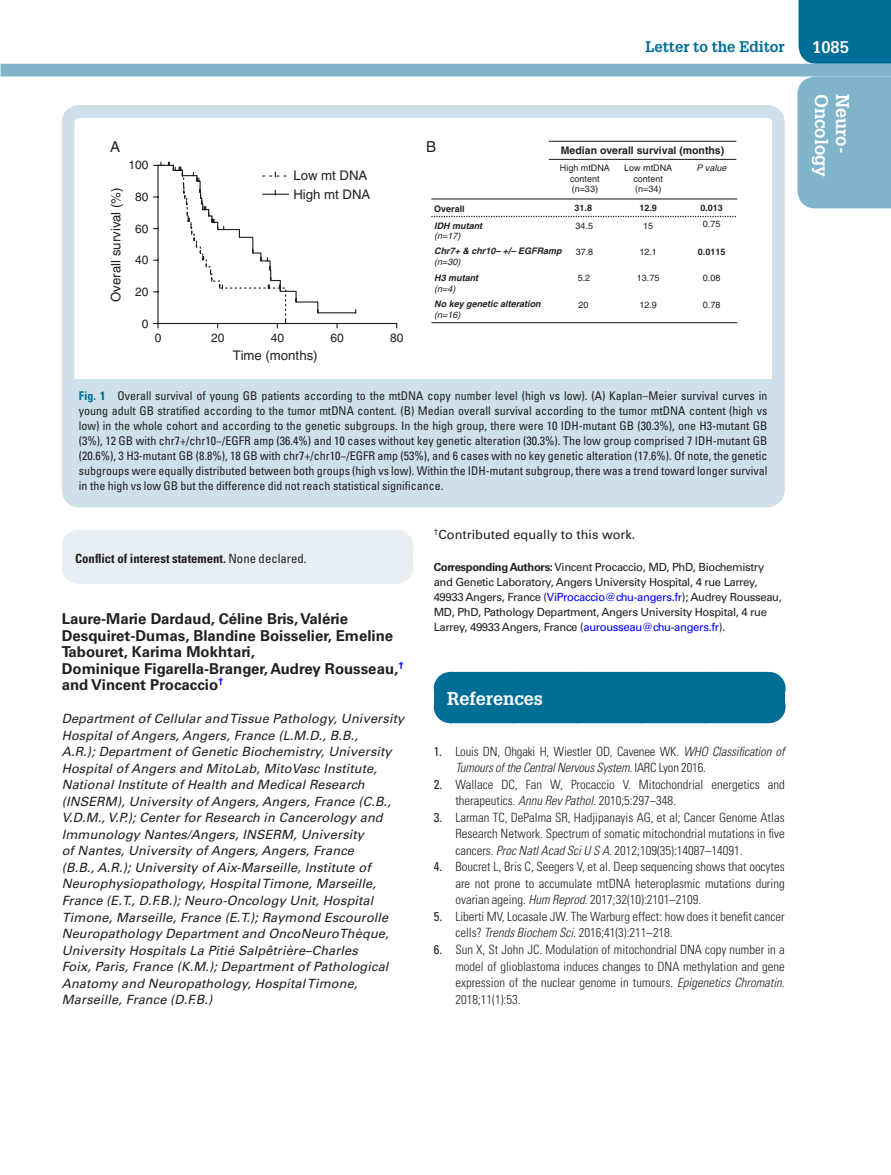
<style>
.page{position:relative;width:891px;height:1175px;background:#fff}
.page>*{position:absolute;margin:0;border:0;box-sizing:border-box;transform-origin:0 0}
.t1{font:700 18px "Glypha LT Std";color:#fff}
.t2{font:700 16.5px "Glypha LT Std";color:#fff}
.t3{font:700 15px/16.5px "Univers LT Std";color:#231f20}
.t4{font:700 15px "Glypha LT Std";color:#006e96}
.t5{font:15px "Helvetica";color:#231f20}
.t6{font:13.2px/18.1px "Helvetica";color:#231f20}
.t7{font:300 condensed 12.75px/16.5px "Univers LT Std";color:#231f20}
.t8{font:italic 12.75px/16.5px "Univers LT Std";letter-spacing:.01em;color:#231f20}
.t9{font:700 condensed 12.75px "Univers LT Std";color:#231f20}
.t10{font:12.75px "Univers LT Std";color:#231f20}
.t11{font:condensed 12px/15px "Univers LT Std";color:#231f20;text-align:justify}
.t12{font:12px "Helvetica";color:#231f20}
.t13{font:11.25px/15px "Univers LT Std";letter-spacing:-.03em;color:#231f20}
.t14{font:700 10.5px "Helvetica";color:#231f20}
.t15{font:9px/10.8px "Helvetica";color:#231f20;text-align:center}
.t16{font:italic 700 9px "Helvetica";color:#231f20}
.t17{font:italic 9px "Helvetica";color:#231f20}
.t18{font:700 9px "Helvetica";color:#231f20}
.s1{font-weight:700;color:#006e96}
.s2{font-weight:400}
.s3{font-weight:700}
.s4{color:#00f}
.s5{font-style:italic}
</style>
<div class="page">
<div style="left:799px;top:0;width:92px;height:64px;background:#006e96"></div>
<div style="left:1px;top:64px;width:890px;height:12px;background:#7fb4ca"></div>
<div style="left:797px;top:76px;width:94px;height:132px;background:#7fb4ca"></div>
<div style="left:62px;top:546px;width:351px;height:20px;background:#e8eff4"></div>
<div style="left:78px;top:530px;width:318px;height:33px;background:#e8eff4"></div>
<hr style="left:396px;top:530px;width:1px;height:33px;background:#e8eff4">
<div style="left:78px;top:551px;width:318px;height:33px;background:#e8eff4"></div>
<hr style="left:396px;top:551px;width:1px;height:33px;background:#e8eff4">
<div style="left:434px;top:689px;width:351px;height:16px;background:#006e96"></div>
<div style="left:450px;top:672px;width:318px;height:33px;background:#006e96"></div>
<hr style="left:768px;top:672px;width:1px;height:33px;background:#006e96">
<div style="left:450px;top:690px;width:318px;height:33px;background:#006e96"></div>
<hr style="left:768px;top:690px;width:1px;height:33px;background:#006e96">
<div style="left:70px;top:379px;width:706px;height:118px;background:#cee0ea"></div>
<hr style="left:549px;top:159px;width:187px;height:1px;background:#231f20">
<hr style="left:431px;top:198px;width:306px;height:1px;background:#231f20">
<hr style="left:549px;top:141px;width:187px;height:1px;background:#231f20">
<hr style="left:431px;top:322px;width:306px;height:1px;background:#231f20">
<hr style="left:158px;top:323px;width:239px;height:1px;background:#231f20">
<svg style="left:154px;top:161px;width:203px;height:167px"></svg>
<svg style="left:431px;top:216px;width:305px;height:1px"></svg>
<div style="left:62px;top:105px;width:723px;height:402px;border:13px solid #cee0ea;border-radius:12px"></div>
<p class="t4" style="left:645px;top:37px;width:141px">Letter to the Editor</p>
<p class="t2" style="left:812px;top:37px;width:38px">1085</p>
<p class="t5" style="left:110px;top:138px;width:12px">A</p>
<p class="t5" style="left:426px;top:138px;width:12px">B</p>
<p class="t14" style="left:561px;top:144px;width:165px">Median overall survival (months)</p>
<p class="t12" style="left:129px;top:158px;width:22px">100</p>
<p class="t6" style="left:107px;top:302px;width:116px;rotate:-90deg">Overall survival (%)</p>
<p class="t12" style="left:135px;top:190px;width:15px">80</p>
<p class="t12" style="left:135px;top:221px;width:15px">60</p>
<p class="t12" style="left:135px;top:253px;width:15px">40</p>
<p class="t12" style="left:135px;top:285px;width:15px">20</p>
<p class="t12" style="left:142px;top:316px;width:8px">0</p>
<p class="t6" style="left:293px;top:167px;width:78px">Low mt DNA<br>High mt DNA</p>
<p class="t12" style="left:155px;top:330px;width:8px">0</p>
<p class="t12" style="left:211px;top:330px;width:15px">20</p>
<p class="t12" style="left:271px;top:330px;width:15px">40</p>
<p class="t12" style="left:330px;top:330px;width:15px">60</p>
<p class="t12" style="left:390px;top:330px;width:15px">80</p>
<p class="t6" style="left:233px;top:346px;width:86px">Time (months)</p>
<p class="t15" style="left:560px;top:162px;width:52px">High mtDNA content (n=33)</p>
<p class="t18" style="left:575px;top:202px;width:19px">31.8</p>
<p class="t15" style="left:575px;top:220px;width:19px">34.5</p>
<p class="t15" style="left:576px;top:246px;width:19px">37.8</p>
<p class="t15" style="left:578px;top:273px;width:14px">5.2</p>
<p class="t15" style="left:579px;top:299px;width:12px">20</p>
<p class="t18" style="left:434px;top:203px;width:32px">Overall</p>
<p class="t16" style="left:434px;top:220px;width:49px">IDH mutant</p>
<p class="t17" style="left:434px;top:231px;width:28px">(n=17)</p>
<p class="t17" style="left:434px;top:257px;width:28px">(n=30)</p>
<p class="t16" style="left:434px;top:273px;width:46px">H3 mutant</p>
<p class="t17" style="left:434px;top:284px;width:23px">(n=4)</p>
<p class="t16" style="left:434px;top:246px;width:129px">Chr7+ &amp; chr10– +/– EGFRamp</p>
<p class="t16" style="left:434px;top:299px;width:108px">No key genetic alteration</p>
<p class="t17" style="left:434px;top:310px;width:28px">(n=16)</p>
<p class="t15" style="left:624px;top:162px;width:50px">Low mtDNA content (n=34)</p>
<p class="t18" style="left:639px;top:202px;width:19px">12.9</p>
<p class="t15" style="left:643px;top:220px;width:12px">15</p>
<p class="t15" style="left:639px;top:246px;width:19px">12.1</p>
<p class="t15" style="left:637px;top:273px;width:24px">13.75</p>
<p class="t15" style="left:639px;top:299px;width:19px">12.9</p>
<p class="t17" style="left:696px;top:162px;width:32px">P value</p>
<p class="t18" style="left:700px;top:202px;width:24px">0.013</p>
<p class="t18" style="left:698px;top:246px;width:29px">0.0115</p>
<p class="t15" style="left:703px;top:273px;width:19px">0.08</p>
<p class="t15" style="left:703px;top:299px;width:19px">0.78</p>
<p class="t15" style="left:703px;top:218px;width:19px">0.75</p>
<p class="t11" style="left:79px;top:388px;width:690px"><span class="s1">Fig. 1</span> Overall survival of young GB patients according to the mtDNA copy number level (high vs low). (A) Kaplan–Meier survival curves in young adult GB stratified according to the tumor mtDNA content. (B) Median overall survival according to the tumor mtDNA content (high vs low) in the whole cohort and according to the genetic subgroups. In the high group, there were 10 IDH-mutant GB (30.3%), one H3-mutant GB (3%), 12 GB with chr7+/chr10−/EGFR amp (36.4%) and 10 cases without key genetic alteration (30.3%). The low group comprised 7 IDH-mutant GB (20.6%), 3 H3-mutant GB (8.8%), 18 GB with chr7+/chr10−/EGFR amp (53%), and 6 cases with no key genetic alteration (17.6%). Of note, the genetic subgroups were equally distributed between both groups (high vs low). Within the IDH-mutant subgroup, there was a trend toward longer survival in the high vs low GB but the difference did not reach statistical significance.</p>
<p class="t9" style="left:75px;top:550px;width:233px">Conflict of interest statement. <span class="s2">None declared.</span></p>
<p class="t3" style="left:62px;top:611px;width:344px">Laure-Marie Dardaud, Céline Bris, Valérie Desquiret-Dumas, Blandine Boisselier, Emeline Tabouret, Karima Mokhtari,<br>Dominique Figarella-Branger, Audrey Rousseau,<sup>† </sup>and Vincent Procaccio<sup>†</sup></p>
<p class="t8" style="left:62px;top:711px;width:344px">Department of Cellular and Tissue Pathology, University Hospital of Angers, Angers, France (L.M.D., B.B.,<br>A.R.); Department of Genetic Biochemistry, University Hospital of Angers and MitoLab, MitoVasc Institute, National Institute of Health and Medical Research (INSERM), University of Angers, Angers, France (C.B., V.D.M., V.P.); Center for Research in Cancerology and Immunology Nantes/Angers, INSERM, University<br>of Nantes, University of Angers, Angers, France<br>(B.B., A.R.); University of Aix-Marseille, Institute of Neurophysiopathology, Hospital Timone, Marseille, France (E.T., D.F.B.); Neuro-Oncology Unit, Hospital Timone, Marseille, France (E.T.); Raymond Escourolle Neuropathology Department and OncoNeuroThèque, University Hospitals La Pitié Salpêtrière–Charles<br>Foix, Paris, France (K.M.); Department of Pathological Anatomy and Neuropathology, Hospital Timone, Marseille, France (D.F.B.)</p>
<p class="t10" style="left:434px;top:527px;width:203px"><sup>†</sup>Contributed equally to this work.</p>
<p class="t13" style="left:434px;top:560px;width:350px"><span class="s3">Corresponding Authors:</span> Vincent Procaccio, MD, PhD, Biochemistry and Genetic Laboratory, Angers University Hospital, 4 rue Larrey, 49933 Angers, France (<span class="s4">ViProcaccio@chu-angers.fr</span>); Audrey Rousseau, MD, PhD, Pathology Department, Angers University Hospital, 4 rue Larrey, 49933 Angers, France (<span class="s4">aurousseau@chu-angers.fr</span>).</p>
<h1 class="t1" style="left:447px;top:687px;width:97px">References</h1>
<p class="t7" style="left:455px;top:743px;width:331px;text-indent:-22px"><span class="s2">1.</span> Louis DN, Ohgaki H, Wiestler OD, Cavenee WK. <span class="s5">WHO Classification of<br>Tumours of the Central Nervous System</span>. IARC Lyon 2016.</p>
<p class="t7" style="left:455px;top:776px;width:331px;text-indent:-22px"><span class="s2">2.</span> Wallace DC, Fan W, Procaccio V. Mitochondrial energetics and therapeutics. <span class="s5">Annu Rev Pathol.</span> 2010;5:297–348.</p>
<p class="t7" style="left:455px;top:809px;width:331px;text-align:justify;text-indent:-22px"><span class="s2">3.</span> Larman TC, DePalma SR, Hadjipanayis AG, et al; Cancer Genome Atlas Research Network. Spectrum of somatic mitochondrial mutations in five cancers. <span class="s5">Proc Natl Acad Sci U S A.</span> 2012;109(35):14087–14091.</p>
<p class="t7" style="left:455px;top:858px;width:331px;text-align:justify;text-indent:-22px"><span class="s2">4.</span> Boucret L, Bris C, Seegers V, et al. Deep sequencing shows that oocytes are not prone to accumulate mtDNA heteroplasmic mutations during ovarian ageing. <span class="s5">Hum Reprod.</span> 2017;32(10):2101–2109.</p>
<p class="t7" style="left:455px;top:908px;width:331px;text-indent:-22px"><span class="s2">5.</span> Liberti MV, Locasale JW. The Warburg effect: how does it benefit cancer cells? <span class="s5">Trends Biochem Sci.</span> 2016;41(3):211–218.</p>
<p class="t7" style="left:455px;top:941px;width:331px;text-align:justify;text-indent:-22px"><span class="s2">6.</span> Sun X, St John JC. Modulation of mitochondrial DNA copy number in a model of glioblastoma induces changes to DNA methylation and gene expression of the nuclear genome in tumours. <span class="s5">Epigenetics Chromatin.<br></span>2018;11(1):53.</p>
<h1 class="t1" style="left:833px;top:94px;width:85px;rotate:90deg">Oncology</h1>
<h1 class="t1" style="left:854px;top:94px;width:61px;rotate:90deg">Neuro-</h1>
</div>
